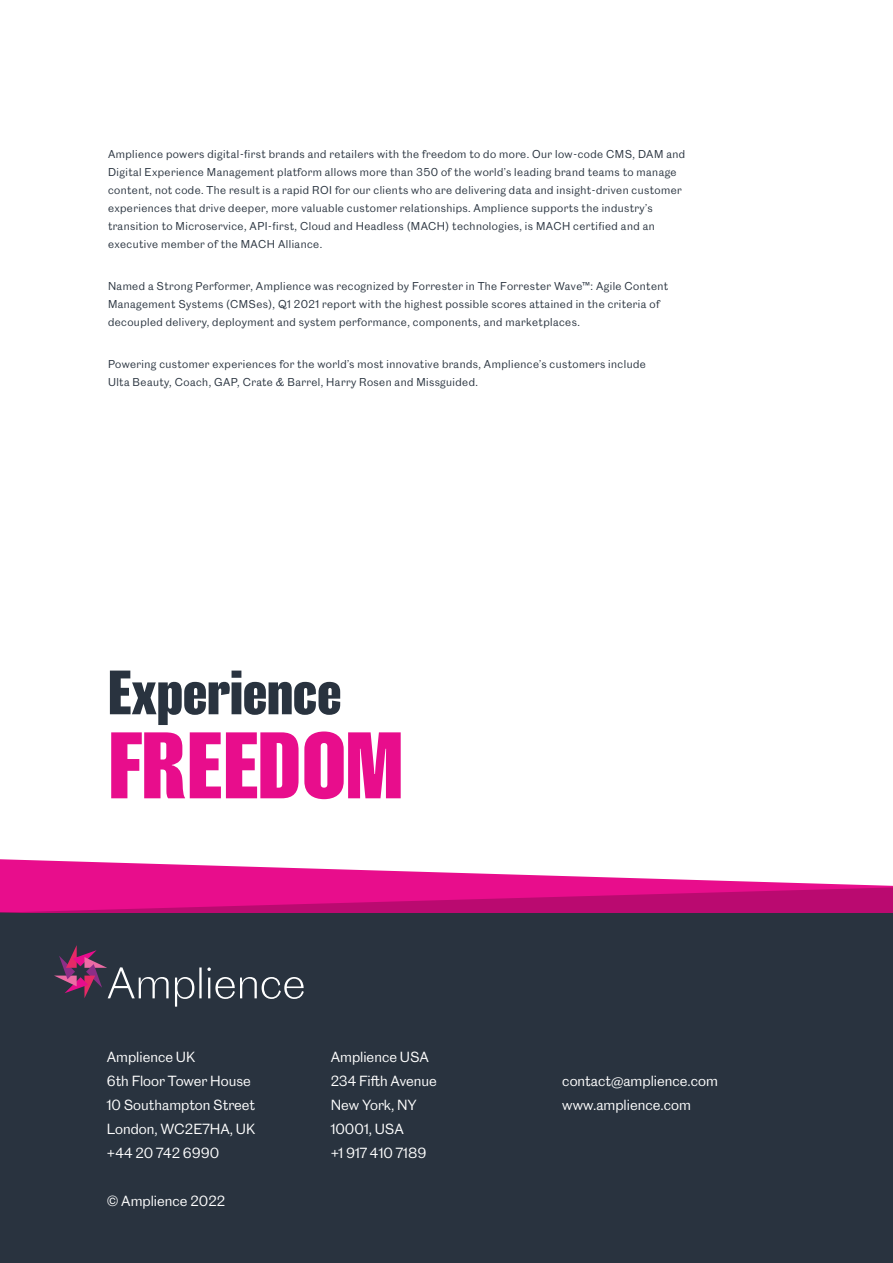
<style>
.page{position:relative;width:893px;height:1263px;background:#fff}
.page>*{position:absolute;margin:0;border:0;box-sizing:border-box;transform-origin:0 0}
.h1_Title{font:700 expanded 86.7px "Caslon Doric Condensed";color:#e80d8c}
.h2_Section_Title_-_D{font:700 expanded 57.45px "Caslon Doric Condensed";color:#29333f}
.Body_Copy_-_Info{font:13.5px/24px "Caslon Doric";color:#fff}
.Fine_Print{font:10.5px/18px "Caslon Doric";letter-spacing:.04em;color:#29333f}
</style>
<div class="page">
<div style="left:0;top:912px;width:893px;height:351px;background:#29333f"></div>
<svg style="left:0;top:859px;width:893px;height:28px"></svg>
<svg style="left:0;top:887px;width:893px;height:26px;background:#d00b7d"></svg>
<svg style="left:54px;top:945px;width:250px;height:62px"></svg>
<p class="Fine_Print" style="left:108px;top:145px;width:579px">Amplience powers digital-first brands and retailers with the freedom to do more. Our low-code CMS, DAM and Digital Experience Management platform allows more than 350 of the world’s leading brand teams to manage content, not code. The result is a rapid ROI for our clients who are delivering data and insight-driven customer experiences that drive deeper, more valuable customer relationships. Amplience supports the industry’s transition to Microservice, API-first, Cloud and Headless (MACH) technologies, is MACH certified and an executive member of the MACH Alliance.</p>
<p class="Fine_Print" style="left:108px;top:277px;width:562px">Named a Strong Performer, Amplience was recognized by Forrester in The Forrester Wave™: Agile Content<br>Management Systems (CMSes), Q1 2021 report with the highest possible scores attained in the criteria of decoupled delivery, deployment and system performance, components, and marketplaces.</p>
<p class="Fine_Print" style="left:108px;top:355px;width:539px">Powering customer experiences for the world’s most innovative brands, Amplience’s customers include<br>Ulta Beauty, Coach, GAP, Crate &amp; Barrel, Harry Rosen and Missguided.</p>
<p class="h2_Section_Title_-_D" style="left:108px;top:652px;width:235px">Experience</p>
<p class="h1_Title" style="left:108px;top:704px;width:297px">FREEDOM</p>
<p class="Body_Copy_-_Info" style="left:107px;top:1044px;width:150px">Amplience UK<br>6th Floor Tower House<br>10 Southampton Street<br>London, WC2E7HA, UK +44 20 742 6990</p>
<p class="Body_Copy_-_Info" style="left:107px;top:1188px;width:120px">© Amplience 2022</p>
<p class="Body_Copy_-_Info" style="left:331px;top:1044px;width:108px">Amplience USA<br>234 Fifth Avenue<br>New York, NY<br>10001, USA<br>+1 917 410 7189</p>
<p class="Body_Copy_-_Info" style="left:562px;top:1068px;width:157px">contact@amplience.com www.amplience.com</p>
</div>
